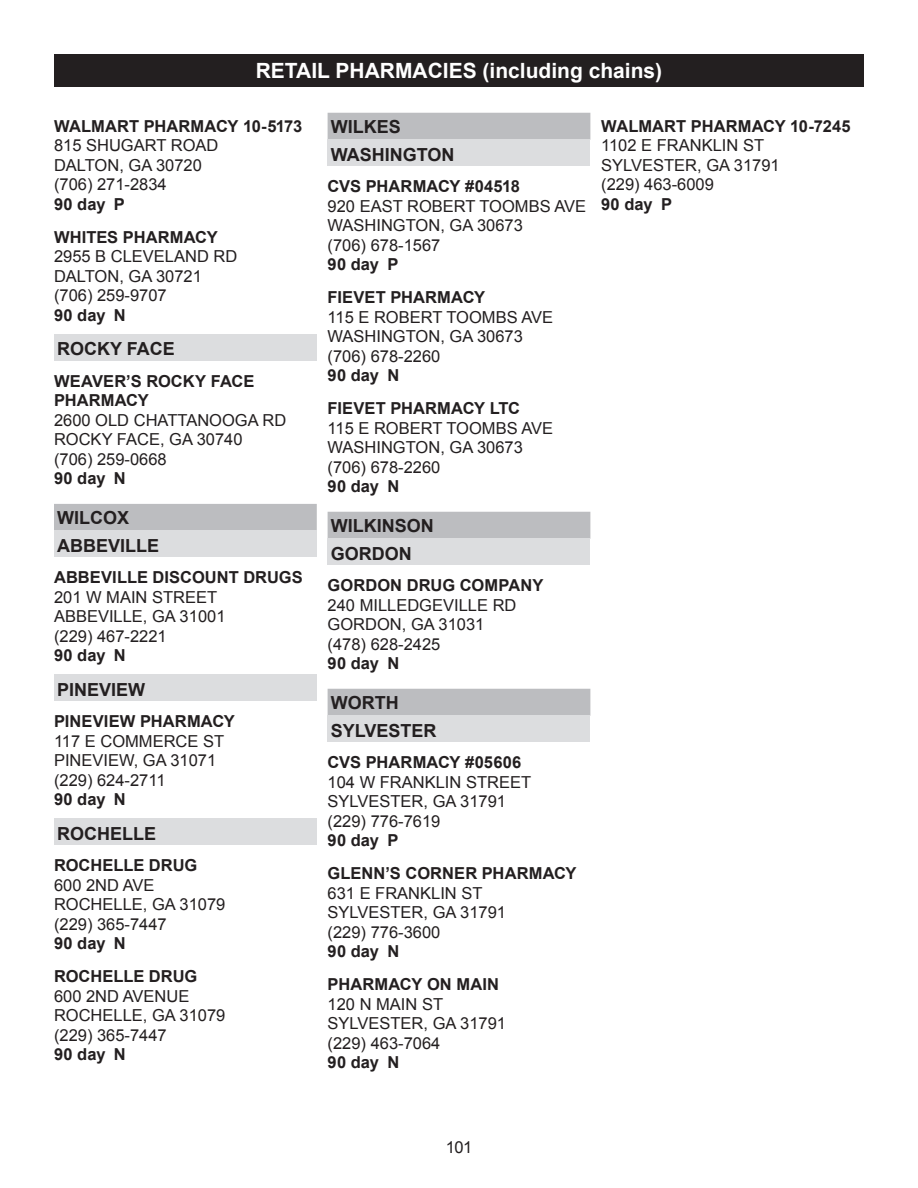
<style>
.page{position:relative;width:918px;height:1188px;background:#fff}
.page>*{position:absolute;margin:0;border:0;box-sizing:border-box;transform-origin:0 0}
.t1{font:700 21px "Arial";color:#fff}
.Listings___CITY_Gray{font:700 18px "Arial";color:#231f20}
.Listings___County_he{font:700 18px "Arial";color:#231f20}
.Listings___ePrescrib{font:16.5px/19.5px "Arial";color:#231f20}
.Listings___Pharmacy{font:700 16.5px/19.5px "Arial";letter-spacing:.005em;color:#231f20}
.s1{font-weight:700}
</style>
<div class="page">
<div style="left:54px;top:54px;width:810px;height:32px;background:#231f20"></div>
<div style="left:54px;top:334px;width:263px;height:27px;background:#dcdddf"></div>
<div style="left:54px;top:504px;width:263px;height:27px;background:#bcbdc0"></div>
<div style="left:54px;top:531px;width:263px;height:26px;background:#dcdddf"></div>
<div style="left:54px;top:675px;width:263px;height:26px;background:#dcdddf"></div>
<div style="left:54px;top:819px;width:263px;height:26px;background:#dcdddf"></div>
<div style="left:328px;top:113px;width:262px;height:27px;background:#bcbdc0"></div>
<div style="left:328px;top:139px;width:262px;height:27px;background:#dcdddf"></div>
<div style="left:328px;top:512px;width:262px;height:27px;background:#bcbdc0"></div>
<div style="left:328px;top:538px;width:262px;height:27px;background:#dcdddf"></div>
<div style="left:328px;top:689px;width:262px;height:27px;background:#bcbdc0"></div>
<div style="left:328px;top:715px;width:262px;height:27px;background:#dcdddf"></div>
<p class="t1" style="left:256px;top:57px;width:408px">RETAIL PHARMACIES (including chains)</p>
<p class="Listings___Pharmacy" style="left:54px;top:117px;width:250px">WALMART PHARMACY 10-5173</p>
<p class="Listings___ePrescrib" style="left:54px;top:136px;width:166px">815 SHUGART ROAD<br>DALTON, GA 30720 (706) 271-2834<br><span class="s1">90 day P</span></p>
<p class="Listings___Pharmacy" style="left:54px;top:228px;width:165px">WHITES PHARMACY</p>
<p class="Listings___ePrescrib" style="left:54px;top:247px;width:185px">2955 B CLEVELAND RD<br>DALTON, GA 30721 (706) 259-9707<br><span class="s1">90 day N</span></p>
<p class="Listings___CITY_Gray" style="left:57px;top:337px;width:119px">ROCKY FACE</p>
<p class="Listings___Pharmacy" style="left:54px;top:372px;width:202px">WEAVER’S ROCKY FACE<br>PHARMACY</p>
<p class="Listings___ePrescrib" style="left:54px;top:411px;width:234px">2600 OLD CHATTANOOGA RD<br>ROCKY FACE, GA 30740<br>(706) 259-0668<br><span class="s1">90 day N</span></p>
<p class="Listings___County_he" style="left:57px;top:506px;width:73px">WILCOX</p>
<p class="Listings___CITY_Gray" style="left:57px;top:534px;width:104px">ABBEVILLE</p>
<p class="Listings___Pharmacy" style="left:54px;top:568px;width:250px">ABBEVILLE DISCOUNT DRUGS</p>
<p class="Listings___ePrescrib" style="left:54px;top:588px;width:173px">201 W MAIN STREET<br>ABBEVILLE, GA 31001 (229) 467-2221<br><span class="s1">90 day N</span></p>
<p class="Listings___CITY_Gray" style="left:57px;top:678px;width:90px">PINEVIEW</p>
<p class="Listings___Pharmacy" style="left:54px;top:712px;width:182px">PINEVIEW PHARMACY</p>
<p class="Listings___ePrescrib" style="left:54px;top:732px;width:172px">117 E COMMERCE ST<br>PINEVIEW, GA 31071 (229) 624-2711<br><span class="s1">90 day N</span></p>
<p class="Listings___CITY_Gray" style="left:57px;top:822px;width:101px">ROCHELLE</p>
<p class="Listings___Pharmacy" style="left:54px;top:856px;width:145px">ROCHELLE DRUG</p>
<p class="Listings___ePrescrib" style="left:54px;top:876px;width:173px">600 2ND AVE<br>ROCHELLE, GA 31079 (229) 365-7447<br><span class="s1">90 day N</span></p>
<p class="Listings___Pharmacy" style="left:54px;top:967px;width:145px">ROCHELLE DRUG</p>
<p class="Listings___ePrescrib" style="left:54px;top:987px;width:173px">600 2ND AVENUE<br>ROCHELLE, GA 31079 (229) 365-7447<br><span class="s1">90 day N</span></p>
<p class="Listings___County_he" style="left:331px;top:115px;width:72px">WILKES</p>
<p class="Listings___CITY_Gray" style="left:331px;top:143px;width:125px">WASHINGTON</p>
<p class="Listings___Pharmacy" style="left:328px;top:177px;width:194px">CVS PHARMACY #04518</p>
<p class="Listings___ePrescrib" style="left:328px;top:196px;width:260px">920 EAST ROBERT TOOMBS AVE<br>WASHINGTON, GA 30673<br>(706) 678-1567<br><span class="s1">90 day P</span></p>
<p class="Listings___Pharmacy" style="left:328px;top:288px;width:159px">FIEVET PHARMACY</p>
<p class="Listings___ePrescrib" style="left:328px;top:307px;width:227px">115 E ROBERT TOOMBS AVE<br>WASHINGTON, GA 30673 (706) 678-2260<br><span class="s1">90 day N</span></p>
<p class="Listings___Pharmacy" style="left:328px;top:399px;width:194px">FIEVET PHARMACY LTC</p>
<p class="Listings___ePrescrib" style="left:328px;top:418px;width:227px">115 E ROBERT TOOMBS AVE<br>WASHINGTON, GA 30673 (706) 678-2260<br><span class="s1">90 day N</span></p>
<p class="Listings___County_he" style="left:331px;top:514px;width:104px">WILKINSON</p>
<p class="Listings___CITY_Gray" style="left:331px;top:542px;width:82px">GORDON</p>
<p class="Listings___Pharmacy" style="left:328px;top:576px;width:217px">GORDON DRUG COMPANY</p>
<p class="Listings___ePrescrib" style="left:328px;top:595px;width:190px">240 MILLEDGEVILLE RD<br>GORDON, GA 31031 (478) 628-2425<br><span class="s1">90 day N</span></p>
<p class="Listings___County_he" style="left:331px;top:691px;width:69px">WORTH</p>
<p class="Listings___CITY_Gray" style="left:331px;top:719px;width:107px">SYLVESTER</p>
<p class="Listings___Pharmacy" style="left:328px;top:753px;width:195px">CVS PHARMACY #05606</p>
<p class="Listings___ePrescrib" style="left:328px;top:772px;width:205px">104 W FRANKLIN STREET<br>SYLVESTER, GA 31791 (229) 776-7619<br><span class="s1">90 day P</span></p>
<p class="Listings___Pharmacy" style="left:328px;top:864px;width:251px">GLENN’S CORNER PHARMACY</p>
<p class="Listings___ePrescrib" style="left:328px;top:883px;width:180px">631 E FRANKLIN ST<br>SYLVESTER, GA 31791 (229) 776-3600<br><span class="s1">90 day N</span></p>
<p class="Listings___Pharmacy" style="left:328px;top:975px;width:173px">PHARMACY ON MAIN</p>
<p class="Listings___ePrescrib" style="left:328px;top:994px;width:180px">120 N MAIN ST<br>SYLVESTER, GA 31791 (229) 463-7064<br><span class="s1">90 day N</span></p>
<p class="Listings___Pharmacy" style="left:601px;top:117px;width:251px">WALMART PHARMACY 10-7245</p>
<p class="Listings___ePrescrib" style="left:601px;top:136px;width:180px">1102 E FRANKLIN ST<br>SYLVESTER, GA 31791 (229) 463-6009<br><span class="s1">90 day P</span></p>
<p class="Listings___ePrescrib" style="left:446px;top:1137px;width:28px">101</p>
</div>
